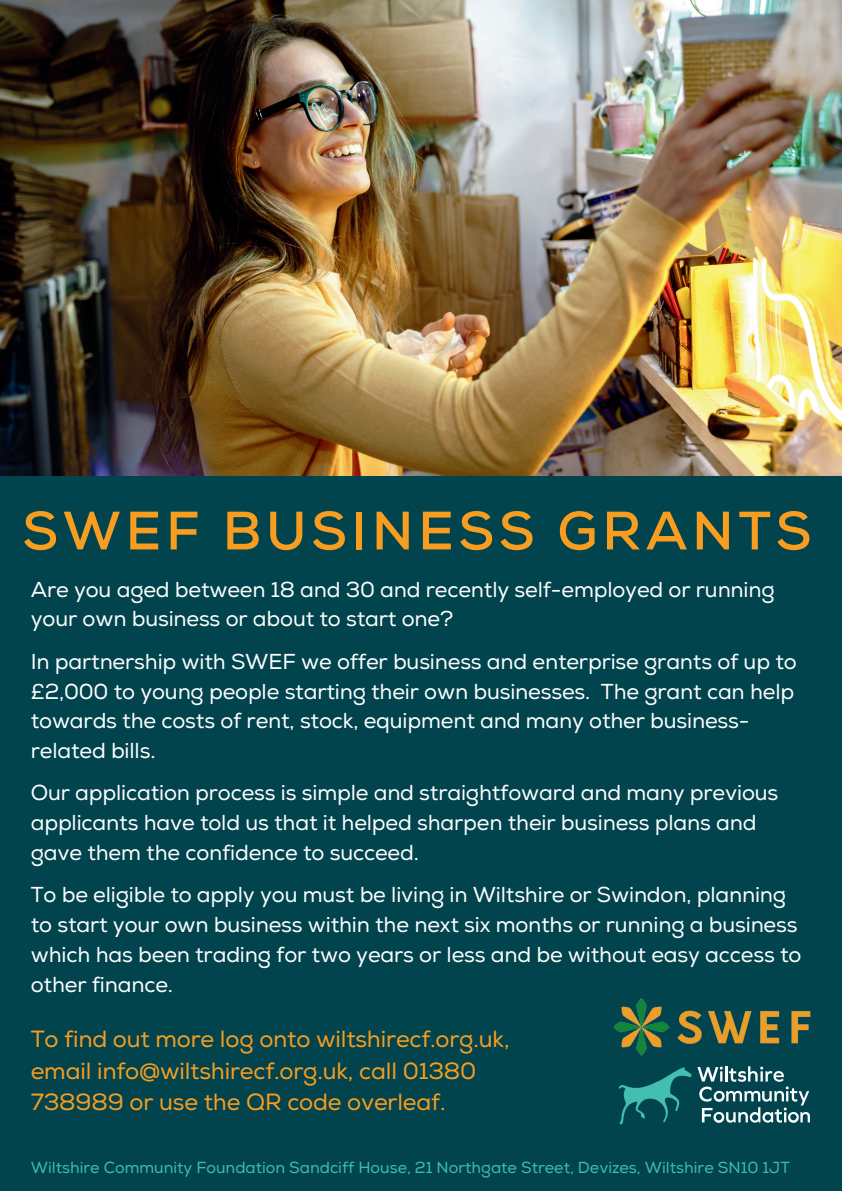
<style>
.page{position:relative;width:842px;height:1191px;background:#fff}
.page>*{position:absolute;margin:0;border:0;box-sizing:border-box;transform-origin:0 0}
.t1{font:700 54px "Nexa";letter-spacing:.085em;color:#f89d20}
.t2{font:23.4px/31.4px "Nexa";letter-spacing:-.005em;color:#f89d20}
.t3{font:21.6px/29.8px "Nexa";letter-spacing:-.005em;color:#fff}
.t4{font:16px "Nexa";color:#40bfa9}
</style>
<div class="page">
<div style="left:0;top:0;width:841px;height:1190px;background:#01444e"></div>
<img style="left:0;top:0;width:841px;height:475px">
<img style="left:613px;top:999px;width:198px;height:57px">
<svg style="left:618px;top:1067px;width:73px;height:58px"></svg>
<svg style="left:697px;top:1066px;width:112px;height:57px"></svg>
<h1 class="t1" style="left:22px;top:496px;width:790px">SWEF BUSINESS GRANTS</h1>
<p class="t3" style="left:31px;top:575px;width:745px">Are you aged between 18 and 30 and recently self-employed or running your own business or about to start one?</p>
<p class="t3" style="left:31px;top:647px;width:767px">In partnership with SWEF we offer business and enterprise grants of up to £2,000 to young people starting their own businesses. The grant can help towards the costs of rent, stock, equipment and many other business&shy;related bills.</p>
<p class="t3" style="left:31px;top:778px;width:749px">Our application process is simple and straightfoward and many previous applicants have told us that it helped sharpen their business plans and gave them the confidence to succeed.</p>
<p class="t3" style="left:31px;top:880px;width:772px">To be eligible to apply you must be living in Wiltshire or Swindon, planning to start your own business within the next six months or running a business which has been trading for two years or less and be without easy access to other finance.</p>
<p class="t2" style="left:31px;top:1024px;width:480px">To find out more log onto wiltshirecf.org.uk, email info@wiltshirecf.org.uk, call 01380<br>738989 or use the QR code overleaf.</p>
<p class="t4" style="left:31px;top:1158px;width:760px">Wiltshire Community Foundation Sandciff House, 21 Northgate Street, Devizes, Wiltshire SN10 1JT</p>
</div>
